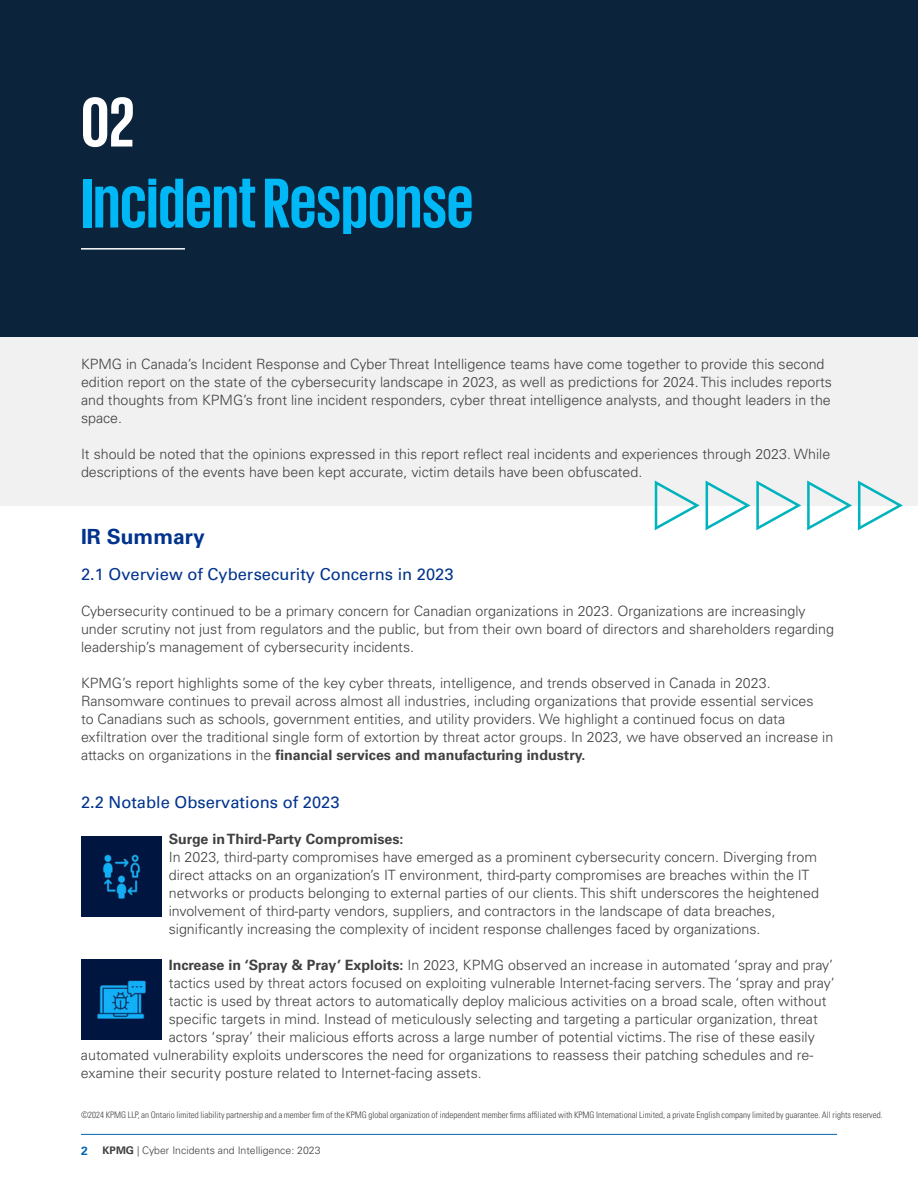
<style>
.page{position:relative;width:918px;height:1188px;background:#fff}
.page>*{position:absolute;margin:0;border:0;box-sizing:border-box;transform-origin:0 0}
.t1{font:700 72px "KPMG";color:#00b8f5}
.t2{font:700 72px "KPMG";color:#fff}
.t3{font:700 21px "Univers LT Std";color:#00338d}
.t4{font:16.5px "Univers LT Std";color:#00338d}
.t5{font:300 14.25px/18px "Univers LT Std";color:#414042}
.t6{font:700 14.25px "Univers LT Std";color:#414042}
.t7{font:300 10.5px "Univers LT Std";color:#414042}
.t8{font:300 condensed 9px "Univers LT Std";color:#414042}
.s1{font-weight:700}
.s2{font-weight:700;font-size:12px;color:#0066b3}
</style>
<div class="page">
<div style="left:0;top:337px;width:918px;height:168px;background:#f1f1f2"></div>
<div style="left:0;top:0;width:918px;height:337px;background:#0c233c"></div>
<svg style="left:858px;top:481px;width:45px;height:49px"></svg>
<svg style="left:807px;top:481px;width:45px;height:49px"></svg>
<svg style="left:756px;top:481px;width:45px;height:49px"></svg>
<svg style="left:706px;top:481px;width:44px;height:49px"></svg>
<svg style="left:655px;top:481px;width:45px;height:49px"></svg>
<div style="left:81px;top:836px;width:81px;height:81px;background:#001641"></div>
<img style="left:102px;top:854px;width:41px;height:45px">
<div style="left:81px;top:959px;width:81px;height:81px;background:#001641"></div>
<img style="left:95px;top:978px;width:52px;height:45px">
<hr style="left:81px;top:1134px;width:756px;height:1px;background:#0066b3">
<hr style="left:81px;top:248px;width:104px;height:2px;background:#fff">
<h1 class="t2" style="left:81px;top:86px;width:55px">02</h1>
<h1 class="t1" style="left:81px;top:167px;width:394px">Incident Response</h1>
<p class="t5" style="left:81px;top:355px;width:753px">KPMG in Canada’s Incident Response and Cyber Threat Intelligence teams have come together to provide this second edition report on the state of the cybersecurity landscape in 2023, as well as predictions for 2024. This includes reports and thoughts from KPMG’s front line incident responders, cyber threat intelligence analysts, and thought leaders in the space.</p>
<p class="t5" style="left:81px;top:445px;width:751px">It should be noted that the opinions expressed in this report reflect real incidents and experiences through 2023. While descriptions of the events have been kept accurate, victim details have been obfuscated.</p>
<h2 class="t3" style="left:81px;top:524px;width:125px">IR Summary</h2>
<p class="t4" style="left:81px;top:564px;width:374px">2.1 Overview of Cybersecurity Concerns in 2023</p>
<p class="t5" style="left:81px;top:602px;width:754px">Cybersecurity continued to be a primary concern for Canadian organizations in 2023. Organizations are increasingly under scrutiny not just from regulators and the public, but from their own board of directors and shareholders regarding leadership’s management of cybersecurity incidents.</p>
<p class="t5" style="left:81px;top:674px;width:754px">KPMG’s report highlights some of the key cyber threats, intelligence, and trends observed in Canada in 2023.<br>Ransomware continues to prevail across almost all industries, including organizations that provide essential services<br>to Canadians such as schools, government entities, and utility providers. We highlight a continued focus on data exfiltration over the traditional single form of extortion by threat actor groups. In 2023, we have observed an increase in attacks on organizations in the <span class="s1">financial services and manufacturing industry.</span></p>
<p class="t4" style="left:81px;top:793px;width:260px">2.2 Notable Observations of 2023</p>
<p class="t6" style="left:169px;top:831px;width:236px">Surge in Third-Party Compromises:</p>
<p class="t5" style="left:169px;top:848px;width:652px">In 2023, third-party compromises have emerged as a prominent cybersecurity concern. Diverging from direct attacks on an organization’s IT environment, third-party compromises are breaches within the IT networks or products belonging to external parties of our clients. This shift underscores the heightened involvement of third-party vendors, suppliers, and contractors in the landscape of data breaches, significantly increasing the complexity of incident response challenges faced by organizations.</p>
<p class="t5" style="left:169px;top:956px;width:666px"><span class="s1">Increase in ‘Spray &amp; Pray’ Exploits:</span> In 2023, KPMG observed an increase in automated ‘spray and pray’</p>
<p class="t5" style="left:169px;top:974px;width:668px">tactics used by threat actors focused on exploiting vulnerable Internet-facing servers. The ‘spray and pray’</p>
<p class="t5" style="left:169px;top:992px;width:659px">tactic is used by threat actors to automatically deploy malicious activities on a broad scale, often without</p>
<p class="t5" style="left:169px;top:1010px;width:651px">specific targets in mind. Instead of meticulously selecting and targeting a particular organization, threat</p>
<p class="t5" style="left:169px;top:1028px;width:648px">actors ‘spray’ their malicious efforts across a large number of potential victims. The rise of these easily</p>
<p class="t5" style="left:81px;top:1046px;width:734px">automated vulnerability exploits underscores the need for organizations to reassess their patching schedules and re-</p>
<p class="t5" style="left:81px;top:1064px;width:402px">examine their security posture related to Internet-facing assets.</p>
<p class="t8" style="left:81px;top:1110px;width:803px">©2024 KPMG LLP, an Ontario limited liability partnership and a member firm of the KPMG global organization of independent member firms affiliated with KPMG International Limited, a private English company limited by guarantee. All rights reserved.</p>
<p class="t7" style="left:81px;top:1144px;width:241px"><span class="s2">2</span> <span class="s1">KPMG</span> | Cyber Incidents and Intelligence: 2023</p>
</div>
